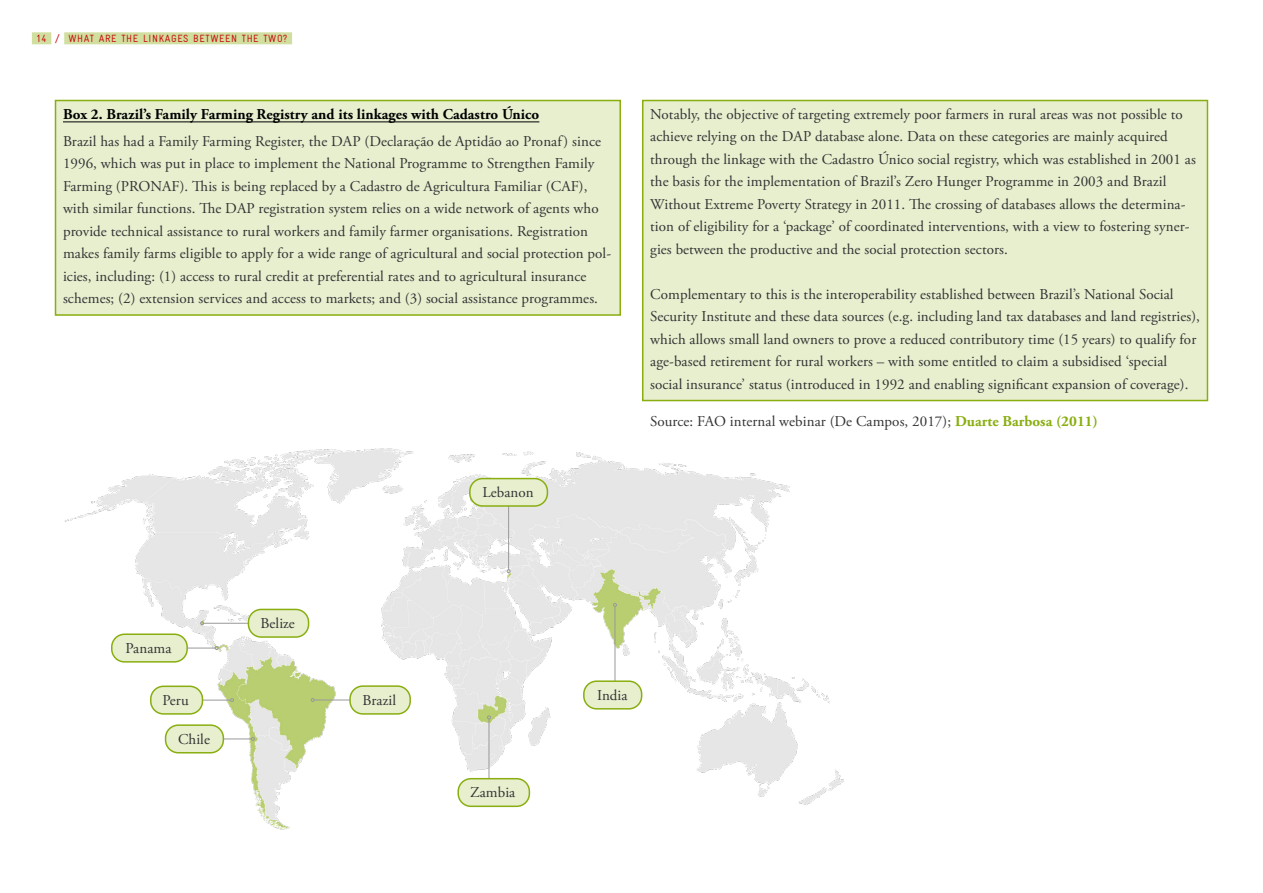
<style>
.page{position:relative;width:1263px;height:893px;background:#fff}
.page>*{position:absolute;margin:0;border:0;box-sizing:border-box;transform-origin:0 0}
.t1{font:15px/22.5px "Adobe Garamond Pro";letter-spacing:.005em;color:#333}
.t2{font:700 15px "Adobe Garamond Pro";letter-spacing:.005em;color:#000}
.t3{font:10.5px "Gravur Condensed Pro";letter-spacing:.06em;color:#c80f0f}
.s1{font-weight:700;color:#89ae10}
</style>
<div class="page">
<img style="left:64px;top:449px;width:779px;height:381px">
<hr style="left:314px;top:700px;width:41px;height:1px;background:#999">
<svg style="left:311px;top:698px;width:4px;height:4px"></svg>
<hr style="left:194px;top:739px;width:57px;height:1px;background:#999">
<svg style="left:251px;top:737px;width:4px;height:4px"></svg>
<hr style="left:173px;top:700px;width:58px;height:1px;background:#999">
<svg style="left:230px;top:698px;width:4px;height:4px"></svg>
<hr style="left:158px;top:648px;width:57px;height:1px;background:#999">
<svg style="left:215px;top:646px;width:4px;height:4px"></svg>
<hr style="left:204px;top:623px;width:57px;height:1px;background:#999">
<svg style="left:200px;top:621px;width:4px;height:4px"></svg>
<hr style="left:615px;top:606px;width:1px;height:86px;background:#999">
<svg style="left:613px;top:603px;width:4px;height:4px"></svg>
<hr style="left:489px;top:719px;width:1px;height:71px;background:#999">
<svg style="left:487px;top:716px;width:4px;height:3px"></svg>
<hr style="left:508px;top:495px;width:1px;height:75px;background:#999">
<div style="left:350px;top:686px;width:60px;height:28px;background:#e7efcf;border-radius:13px"></div>
<div style="left:349px;top:685px;width:62px;height:30px;border:2px solid #89ae10;border-radius:13px"></div>
<div style="left:470px;top:479px;width:77px;height:27px;background:#e7efcf;border-radius:13px"></div>
<div style="left:469px;top:478px;width:79px;height:29px;border:2px solid #89ae10;border-radius:13px"></div>
<div style="left:458px;top:779px;width:71px;height:27px;background:#e7efcf;border-radius:13px"></div>
<div style="left:457px;top:778px;width:73px;height:29px;border:2px solid #89ae10;border-radius:13px"></div>
<div style="left:584px;top:681px;width:58px;height:28px;background:#e7efcf;border-radius:13px"></div>
<div style="left:583px;top:680px;width:59px;height:30px;border:2px solid #89ae10;border-radius:13px"></div>
<div style="left:166px;top:725px;width:57px;height:28px;background:#e7efcf;border-radius:13px"></div>
<div style="left:165px;top:724px;width:59px;height:29px;border:2px solid #89ae10;border-radius:13px"></div>
<div style="left:151px;top:686px;width:51px;height:28px;background:#e7efcf;border-radius:13px"></div>
<div style="left:150px;top:686px;width:53px;height:29px;border:2px solid #89ae10;border-radius:13px"></div>
<div style="left:112px;top:634px;width:75px;height:28px;background:#e7efcf;border-radius:13px"></div>
<div style="left:111px;top:633px;width:77px;height:30px;border:2px solid #89ae10;border-radius:13px"></div>
<div style="left:248px;top:609px;width:61px;height:28px;background:#e7efcf;border-radius:13px"></div>
<div style="left:248px;top:609px;width:61px;height:29px;border:2px solid #89ae10;border-radius:13px"></div>
<div style="left:32px;top:32px;width:19px;height:12px;background:#d0df9f"></div>
<div style="left:64px;top:32px;width:228px;height:12px;background:#d0df9f"></div>
<div style="left:642px;top:100px;width:566px;height:301px;background:#e7efcf;border:2px solid #89ae10"></div>
<div style="left:55px;top:100px;width:566px;height:216px;background:#e7efcf;border:2px solid #89ae10"></div>
<hr style="left:63px;top:122px;width:476px;height:1px;background:#000">
<p class="t3" style="left:36px;top:33px;width:114px">14 / WHAT ARE THE LINKAGES</p>
<p class="t3" style="left:193px;top:33px;width:7px">BETWEEN</p>
<p class="t3" style="left:242px;top:33px;width:29px">THE TWO</p>
<p class="t3" style="left:283px;top:33px;width:6px">?</p>
<p class="t2" style="left:63px;top:105px;width:478px">Box 2. Brazil’s Family Farming Registry and its linkages with Cadastro Único</p>
<p class="t1" style="left:63px;top:130px;width:550px">Brazil has had a Family Farming Register, the DAP (Declaração de Aptidão ao Pronaf) since 1996, which was put in place to implement the National Programme to Strengthen Family Farming (PRONAF). This is being replaced by a Cadastro de Agricultura Familiar (CAF), with similar functions. The DAP registration system relies on a wide network of agents who provide technical assistance to rural workers and family farmer organisations. Registration makes family farms eligible to apply for a wide range of agricultural and social protection pol&shy;icies, including: (1) access to rural credit at preferential rates and to agricultural insurance schemes; (2) extension services and access to markets; and (3) social assistance programmes.</p>
<p class="t1" style="left:482px;top:482px;width:53px">Lebanon</p>
<p class="t1" style="left:650px;top:103px;width:547px">Notably, the objective of targeting extremely poor farmers in rural areas was not possible to achieve relying on the DAP database alone. Data on these categories are mainly acquired through the linkage with the Cadastro Único social registry, which was established in 2001 as the basis for the implementation of Brazil’s Zero Hunger Programme in 2003 and Brazil Without Extreme Poverty Strategy in 2011. The crossing of databases allows the determina&shy;tion of eligibility for a ‘package’ of coordinated interventions, with a view to fostering syner&shy;gies between the productive and the social protection sectors.</p>
<p class="t1" style="left:650px;top:283px;width:551px">Complementary to this is the interoperability established between Brazil’s National Social Security Institute and these data sources (e.g. including land tax databases and land registries), which allows small land owners to prove a reduced contributory time (15 years) to qualify for age-based retirement for rural workers – with some entitled to claim a subsidised ‘special social insurance’ status (introduced in 1992 and enabling significant expansion of coverage).</p>
<p class="t1" style="left:650px;top:411px;width:449px">Source: FAO internal webinar (De Campos, 2017); <span class="s1">Duarte Barbosa (2011)</span></p>
<p class="t1" style="left:126px;top:638px;width:47px">Panama</p>
<p class="t1" style="left:162px;top:690px;width:28px">Peru</p>
<p class="t1" style="left:178px;top:728px;width:33px">Chile</p>
<p class="t1" style="left:260px;top:613px;width:36px">Belize</p>
<p class="t1" style="left:363px;top:689px;width:35px">Brazil</p>
<p class="t1" style="left:470px;top:782px;width:47px">Zambia</p>
<p class="t1" style="left:597px;top:684px;width:32px">India</p>
</div>
